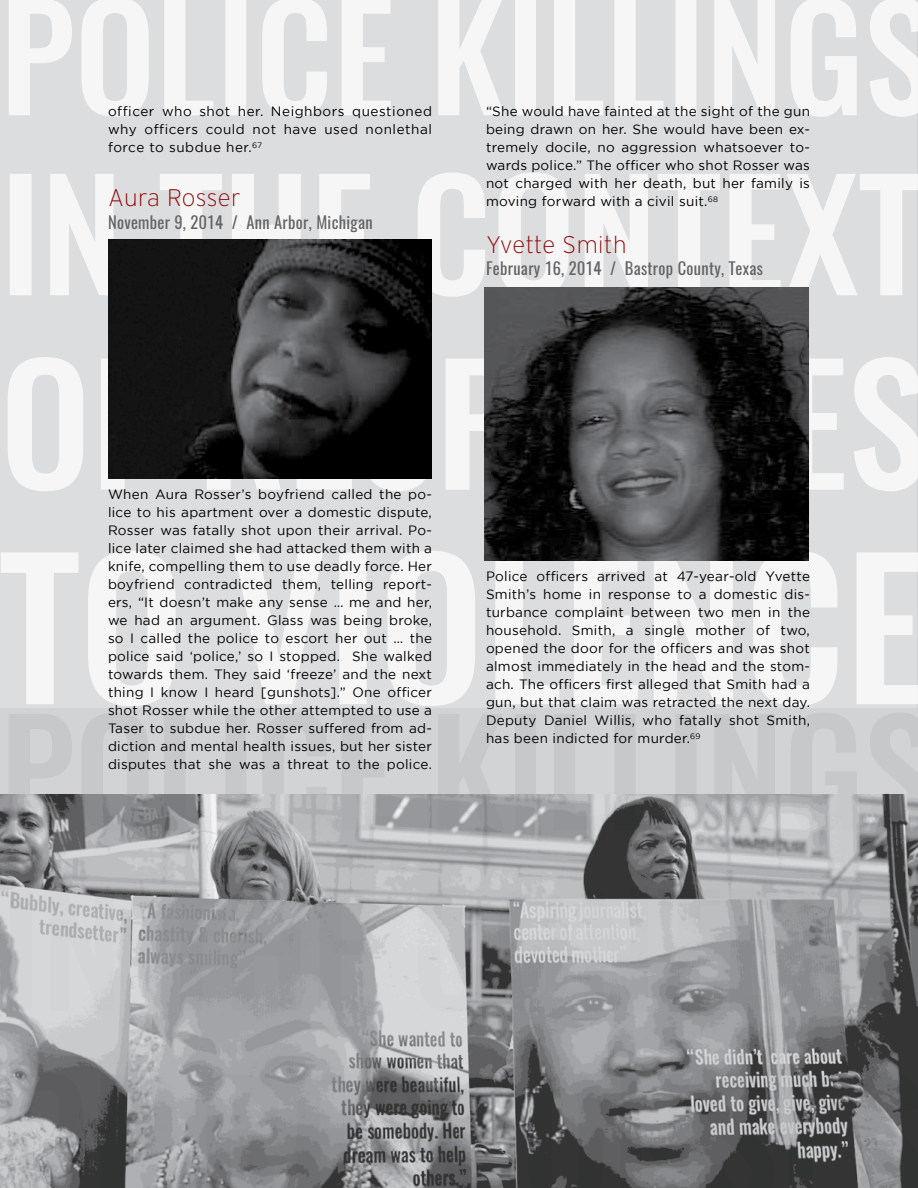
<style>
.page{position:relative;width:918px;height:1188px;background:#fff}
.page>*{position:absolute;margin:0;border:0;box-sizing:border-box;transform-origin:0 0}
.t1{font:200 24px "Interstate";letter-spacing:.01em;color:#8f0507}
.t2{font:16.5px "Oswald";letter-spacing:.02em;color:#636466}
.t3{font:13.5px/18px "Gotham";letter-spacing:.02em;color:#000;text-align:justify}
</style>
<div class="page">
<div style="left:1px;top:0;width:916px;height:1188px;background:#dcddde"></div>
<svg style="left:1px;top:551px;width:917px;height:155px"></svg>
<svg style="left:8px;top:357px;width:910px;height:134px"></svg>
<svg style="left:10px;top:172px;width:908px;height:125px"></svg>
<svg style="left:9px;top:0;width:909px;height:117px"></svg>
<div style="left:9px;top:713px;width:909px;height:82px;background:#cdced0"></div>
<img style="left:484px;top:288px;width:324px;height:273px">
<img style="left:108px;top:240px;width:324px;height:238px">
<img style="left:0;top:795px;width:918px;height:393px">
<p class="t3" style="left:108px;top:102px;width:326px">officer who shot her. Neighbors questioned why officers could not have used nonlethal force to subdue her.<sup>67</sup></p>
<h1 class="t1" style="left:108px;top:185px;width:134px">Aura Rosser</h1>
<p class="t2" style="left:108px;top:211px;width:266px">November 9, 2014 / Ann Arbor, Michigan</p>
<p class="t3" style="left:486px;top:102px;width:326px">“She would have fainted at the sight of the gun being drawn on her. She would have been ex&shy;tremely docile, no aggression whatsoever to&shy;wards police.” The officer who shot Rosser was not charged with her death, but her family is moving forward with a civil suit.<sup>68</sup></p>
<h1 class="t1" style="left:486px;top:231px;width:142px">Yvette Smith</h1>
<p class="t2" style="left:486px;top:257px;width:279px">February 16, 2014 / Bastrop County, Texas</p>
<p class="t3" style="left:108px;top:485px;width:326px">When Aura Rosser’s boyfriend called the po&shy;lice to his apartment over a domestic dispute, Rosser was fatally shot upon their arrival. Po&shy;lice later claimed she had attacked them with a knife, compelling them to use deadly force. Her boyfriend contradicted them, telling report&shy;ers, “It doesn’t make any sense … me and her, we had an argument. Glass was being broke, so I called the police to escort her out … the police said ‘police,’ so I stopped. She walked towards them. They said ‘freeze’ and the next thing I know I heard [gunshots].” One officer shot Rosser while the other attempted to use a Taser to subdue her. Rosser suffered from ad&shy;diction and mental health issues, but her sister disputes that she was a threat to the police.</p>
<p class="t3" style="left:486px;top:567px;width:326px">Police officers arrived at 47-year-old Yvette Smith’s home in response to a domestic dis&shy;turbance complaint between two men in the household. Smith, a single mother of two, opened the door for the officers and was shot almost immediately in the head and the stom&shy;ach. The officers first alleged that Smith had a gun, but that claim was retracted the next day.<br>Deputy Daniel Willis, who fatally shot Smith, has been indicted for murder.<sup>69</sup></p>
</div>
